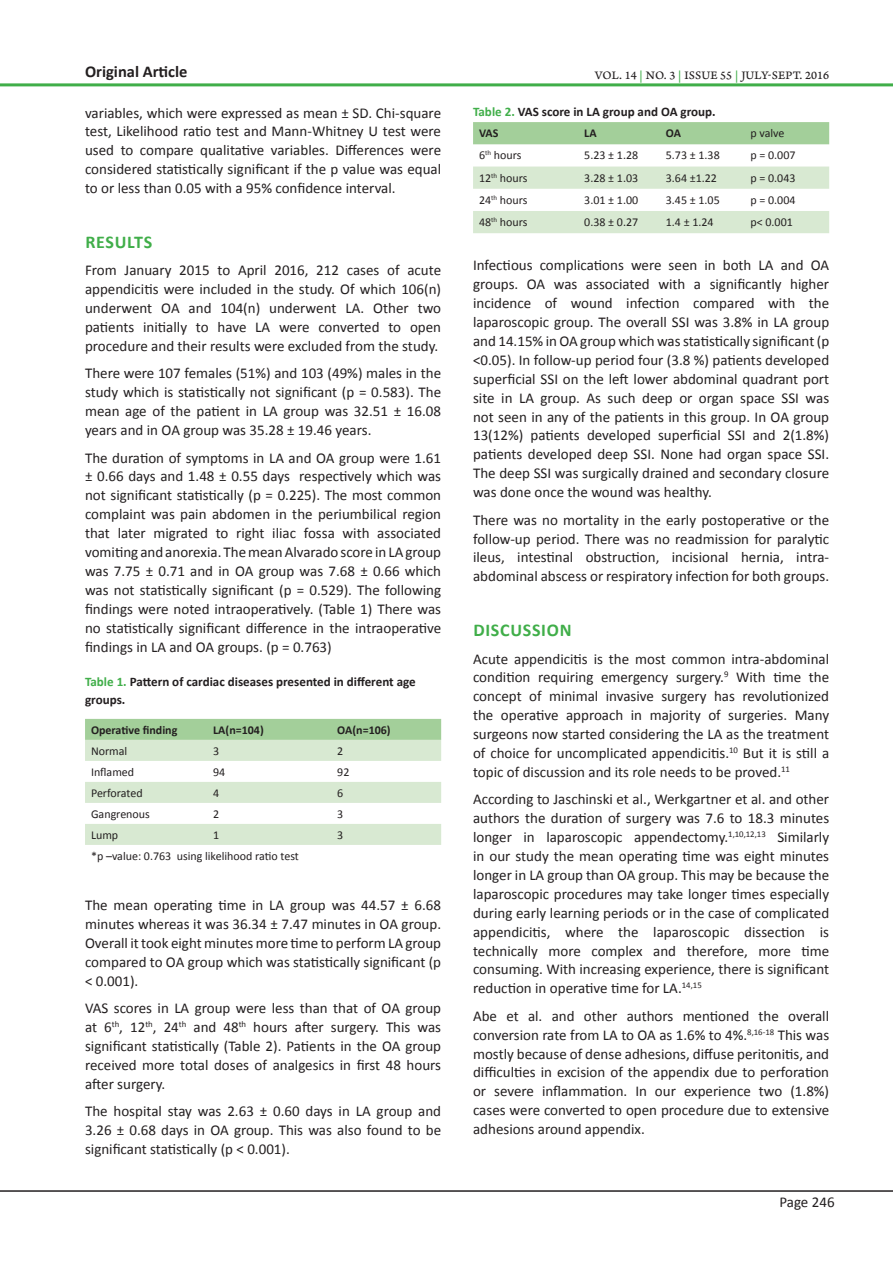
<style>
.page{position:relative;width:893px;height:1263px;background:#fff}
.page>*{position:absolute;margin:0;border:0;box-sizing:border-box;transform-origin:0 0}
.Normal_Text{font:700 18px "Calibri";letter-spacing:.04em;color:#40ae49}
.Abstract_Words{font:700 16.5px "Calibri";color:#231f20}
.Normal_Text-2{font:15px/18.9px "Calibri";color:#231f20;text-align:justify}
.Table_Figure_Legend{font:700 13.05px/18.8px "Calibri";color:#231f20}
.Table_Text{font:12px "Calibri";color:#231f20}
.Table_Text-2{font:700 12px "Calibri";color:#231f20}
.t1{font:12px "Arno Pro Caption";letter-spacing:.005em;color:#231f20}
.s1{color:#40ae49}
</style>
<div class="page">
<hr style="left:0;top:1190px;width:893px;height:2px;background:#231f20">
<hr style="left:0;top:83px;width:893px;height:3px;background:#40ae49">
<svg style="left:85px;top:719px;width:356px;height:126px"></svg>
<div style="left:473px;top:122px;width:356px;height:22px;background:#a3cf9a"></div>
<svg style="left:473px;top:167px;width:356px;height:66px"></svg>
<p class="Abstract_Words" style="left:85px;top:61px;width:104px">Original Article</p>
<p class="Normal_Text-2" style="left:85px;top:103px;width:358px">variables, which were expressed as mean ± SD. Chi-square test, Likelihood ratio test and Mann-Whitney U test were used to compare qualitative variables. Differences were considered statistically significant if the p value was equal to or less than 0.05 with a 95% confidence interval.</p>
<p class="Normal_Text" style="left:85px;top:230px;width:68px">RESULTS</p>
<p class="Normal_Text-2" style="left:85px;top:261px;width:358px">From January 2015 to April 2016, 212 cases of acute appendicitis were included in the study. Of which 106(n) underwent OA and 104(n) underwent LA. Other two patients initially to have LA were converted to open procedure and their results were excluded from the study.</p>
<p class="Normal_Text-2" style="left:85px;top:364px;width:358px">There were 107 females (51%) and 103 (49%) males in the study which is statistically not significant (p = 0.583). The mean age of the patient in LA group was 32.51 ± 16.08 years and in OA group was 35.28 ± 19.46 years.</p>
<p class="Normal_Text-2" style="left:85px;top:448px;width:358px">The duration of symptoms in LA and OA group were 1.61 ± 0.66 days and 1.48 ± 0.55 days respectively which was not significant statistically (p = 0.225). The most common complaint was pain abdomen in the periumbilical region that later migrated to right iliac fossa with associated vomiting and anorexia. The mean Alvarado score in LA group was 7.75 ± 0.71 and in OA group was 7.68 ± 0.66 which was not statistically significant (p = 0.529). The following findings were noted intraoperatively. (Table 1) There was no statistically significant difference in the intraoperative findings in LA and OA groups. (p = 0.763)</p>
<p class="Table_Figure_Legend" style="left:85px;top:672px;width:332px"><span class="s1">Table 1.</span> Pattern of cardiac diseases presented in different age groups.</p>
<p class="Table_Text-2" style="left:91px;top:722px;width:88px">Operative finding</p>
<p class="Table_Text-2" style="left:213px;top:722px;width:52px">LA(n=104)</p>
<p class="Table_Text-2" style="left:337px;top:722px;width:55px">OA(n=106)</p>
<p class="Table_Text" style="left:91px;top:743px;width:38px">Normal</p>
<p class="Table_Text" style="left:213px;top:743px;width:8px">3</p>
<p class="Table_Text" style="left:337px;top:743px;width:8px">2</p>
<p class="Table_Text" style="left:91px;top:764px;width:45px">Inflamed</p>
<p class="Table_Text" style="left:213px;top:764px;width:14px">94</p>
<p class="Table_Text" style="left:337px;top:764px;width:14px">92</p>
<p class="Table_Text" style="left:91px;top:785px;width:53px">Perforated</p>
<p class="Table_Text" style="left:213px;top:785px;width:8px">4</p>
<p class="Table_Text" style="left:337px;top:785px;width:8px">6</p>
<p class="Table_Text" style="left:91px;top:806px;width:60px">Gangrenous</p>
<p class="Table_Text" style="left:213px;top:806px;width:8px">2</p>
<p class="Table_Text" style="left:337px;top:806px;width:8px">3</p>
<p class="Table_Text" style="left:91px;top:827px;width:29px">Lump</p>
<p class="Table_Text" style="left:213px;top:827px;width:8px">1</p>
<p class="Table_Text" style="left:337px;top:827px;width:8px">3</p>
<p class="Table_Text" style="left:91px;top:848px;width:209px">*p –value: 0.763 using likelihood ratio test</p>
<p class="Normal_Text-2" style="left:85px;top:896px;width:358px">The mean operating time in LA group was 44.57 ± 6.68 minutes whereas it was 36.34 ± 7.47 minutes in OA group.<br>Overall it took eight minutes more time to perform LA group compared to OA group which was statistically significant (p &lt; 0.001).</p>
<p class="Normal_Text-2" style="left:85px;top:999px;width:358px">VAS scores in LA group were less than that of OA group at 6<sup>th</sup>, 12<sup>th</sup>, 24<sup>th</sup> and 48<sup>th</sup> hours after surgery. This was significant statistically (Table 2). Patients in the OA group received more total doses of analgesics in first 48 hours after surgery.</p>
<p class="Normal_Text-2" style="left:85px;top:1102px;width:358px">The hospital stay was 2.63 ± 0.60 days in LA group and 3.26 ± 0.68 days in OA group. This was also found to be significant statistically (p &lt; 0.001).</p>
<p class="t1" style="left:595px;top:68px;width:236px">VOL. 14 <span class="s1">|</span> NO. 3 <span class="s1">|</span> ISSUE 55 <span class="s1">|</span> JULY-SEPT. 2016</p>
<p class="Table_Figure_Legend" style="left:473px;top:102px;width:244px"><span class="s1">Table 2.</span> VAS score in LA group and OA group.</p>
<p class="Table_Text-2" style="left:479px;top:125px;width:21px">VAS</p>
<p class="Table_Text-2" style="left:584px;top:125px;width:14px">LA</p>
<p class="Table_Text-2" style="left:666px;top:125px;width:17px">OA</p>
<p class="Table_Text" style="left:750px;top:126px;width:36px">p valve</p>
<p class="Table_Text" style="left:479px;top:148px;width:44px">6<sup>th</sup> hours</p>
<p class="Table_Text" style="left:584px;top:148px;width:55px">5.23 ± 1.28</p>
<p class="Table_Text" style="left:666px;top:148px;width:55px">5.73 ± 1.38</p>
<p class="Table_Text" style="left:750px;top:148px;width:47px">p = 0.007</p>
<p class="Table_Text" style="left:479px;top:170px;width:50px">12<sup>th</sup> hours</p>
<p class="Table_Text" style="left:584px;top:170px;width:55px">3.28 ± 1.03</p>
<p class="Table_Text" style="left:666px;top:170px;width:53px">3.64 ±1.22</p>
<p class="Table_Text" style="left:750px;top:170px;width:47px">p = 0.043</p>
<p class="Table_Text" style="left:479px;top:192px;width:50px">24<sup>th</sup> hours</p>
<p class="Table_Text" style="left:584px;top:192px;width:55px">3.01 ± 1.00</p>
<p class="Table_Text" style="left:666px;top:192px;width:55px">3.45 ± 1.05</p>
<p class="Table_Text" style="left:750px;top:192px;width:47px">p = 0.004</p>
<p class="Table_Text" style="left:479px;top:214px;width:50px">48<sup>th</sup> hours</p>
<p class="Table_Text" style="left:584px;top:214px;width:55px">0.38 ± 0.27</p>
<p class="Table_Text" style="left:666px;top:214px;width:49px">1.4 ± 1.24</p>
<p class="Table_Text" style="left:750px;top:214px;width:44px">p&lt; 0.001</p>
<p class="Normal_Text-2" style="left:473px;top:256px;width:358px">Infectious complications were seen in both LA and OA groups. OA was associated with a significantly higher incidence of wound infection compared with the laparoscopic group. The overall SSI was 3.8% in LA group and 14.15% in OA group which was statistically significant (p &lt;0.05). In follow-up period four (3.8 %) patients developed superficial SSI on the left lower abdominal quadrant port site in LA group. As such deep or organ space SSI was not seen in any of the patients in this group. In OA group 13(12%) patients developed superficial SSI and 2(1.8%) patients developed deep SSI. None had organ space SSI.<br>The deep SSI was surgically drained and secondary closure was done once the wound was healthy.</p>
<p class="Normal_Text-2" style="left:473px;top:510px;width:358px">There was no mortality in the early postoperative or the follow-up period. There was no readmission for paralytic ileus, intestinal obstruction, incisional hernia, intra&shy;abdominal abscess or respiratory infection for both groups.</p>
<p class="Normal_Text" style="left:473px;top:619px;width:100px">DISCUSSION</p>
<p class="Normal_Text-2" style="left:473px;top:649px;width:358px">Acute appendicitis is the most common intra-abdominal condition requiring emergency surgery.<sup>9</sup> With time the concept of minimal invasive surgery has revolutionized the operative approach in majority of surgeries. Many surgeons now started considering the LA as the treatment of choice for uncomplicated appendicitis.<sup>10</sup> But it is still a topic of discussion and its role needs to be proved.<sup>11</sup></p>
<p class="Normal_Text-2" style="left:473px;top:790px;width:358px">According to Jaschinski et al., Werkgartner et al. and other authors the duration of surgery was 7.6 to 18.3 minutes longer in laparoscopic appendectomy.<sup>1,10,12,13</sup> Similarly in our study the mean operating time was eight minutes longer in LA group than OA group. This may be because the laparoscopic procedures may take longer times especially during early learning periods or in the case of complicated appendicitis, where the laparoscopic dissection is technically more complex and therefore, more time consuming. With increasing experience, there is significant reduction in operative time for LA.<sup>14,15</sup></p>
<p class="Normal_Text-2" style="left:473px;top:1006px;width:358px">Abe et al. and other authors mentioned the overall conversion rate from LA to OA as 1.6% to 4%.<sup>8,16-18</sup> This was mostly because of dense adhesions, diffuse peritonitis, and difficulties in excision of the appendix due to perforation or severe inflammation. In our experience two (1.8%) cases were converted to open procedure due to extensive adhesions around appendix.</p>
<p class="Normal_Text-2" style="left:779px;top:1193px;width:57px">Page 246</p>
</div>
